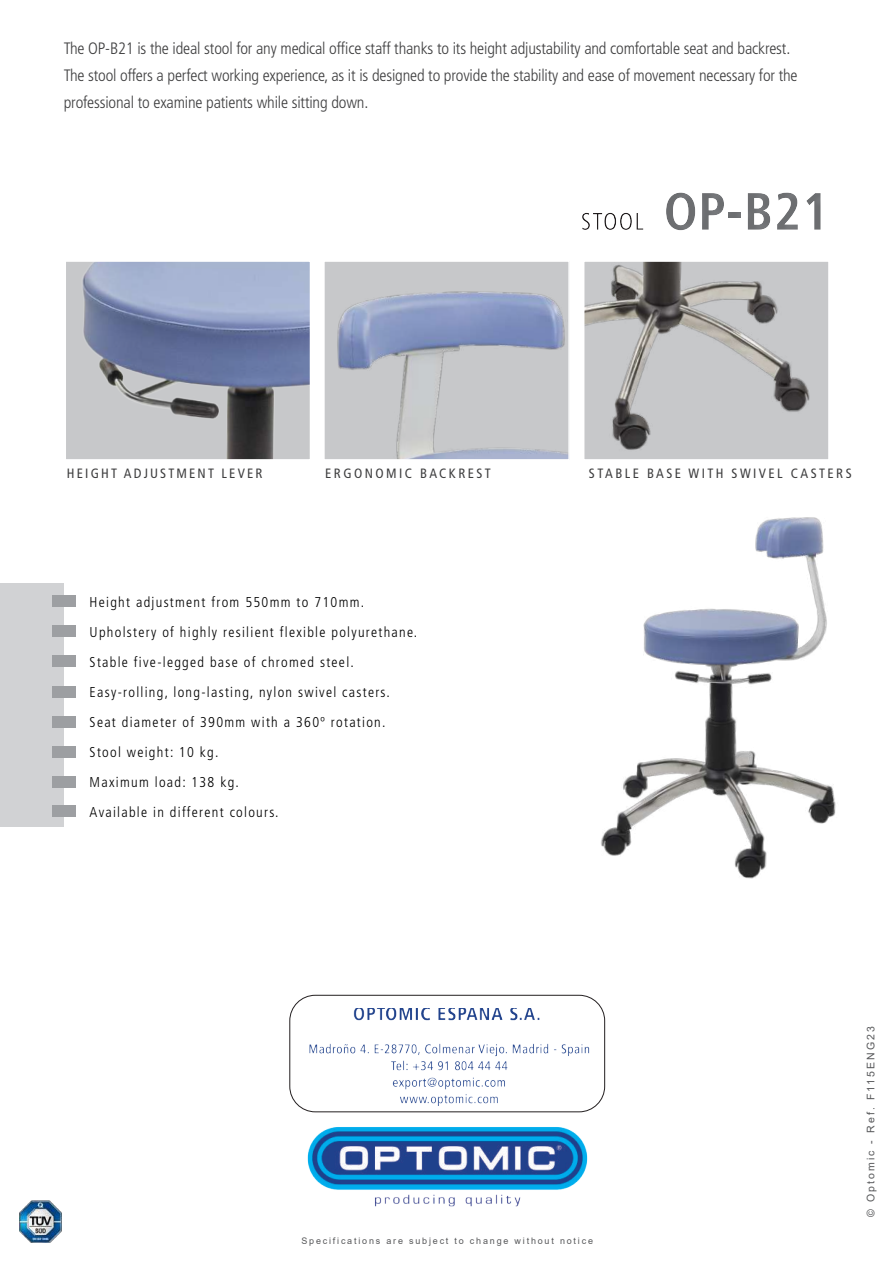
<style>
.page{position:relative;width:893px;height:1263px;background:#fff}
.page>*{position:absolute;margin:0;border:0;box-sizing:border-box;transform-origin:0 0}
.t1{font:700 condensed 52.5px "Frutiger LT Std";color:#76787b}
.t2{font:300 condensed 16.5px/27px "Frutiger LT Std";letter-spacing:-.01em;color:#3e3e3f}
.t3{font:300 condensed 14.25px/30px "Frutiger LT Std";letter-spacing:.09em;color:#000}
.t4{font:condensed 13.5px "Frutiger LT Std";letter-spacing:.18em;color:#3e3e3f}
.t5{font:condensed 13.5px "Frutiger LT Std";letter-spacing:.16em;color:#3e3e3f}
.t6{font:10.5px "Arial";letter-spacing:.2em;color:#57585a}
.t7{font:9px "Arial";letter-spacing:.2em;color:#57585a}
</style>
<div class="page">
<img style="left:19px;top:1200px;width:43px;height:43px">
<div style="left:0;top:584px;width:64px;height:243px;background:#d1d2d4"></div>
<div style="left:52px;top:686px;width:24px;height:11px;background:#9d9fa2"></div>
<div style="left:52px;top:625px;width:24px;height:12px;background:#9d9fa2"></div>
<div style="left:52px;top:716px;width:24px;height:11px;background:#9d9fa2"></div>
<div style="left:52px;top:746px;width:24px;height:12px;background:#9d9fa2"></div>
<div style="left:52px;top:776px;width:24px;height:12px;background:#9d9fa2"></div>
<div style="left:52px;top:595px;width:24px;height:12px;background:#9d9fa2"></div>
<div style="left:52px;top:655px;width:24px;height:12px;background:#9d9fa2"></div>
<img style="left:307px;top:1127px;width:281px;height:79px">
<div style="left:52px;top:805px;width:24px;height:12px;background:#9d9fa2"></div>
<img style="left:68px;top:263px;width:240px;height:195px">
<div style="left:65px;top:260px;width:246px;height:201px;border:2px solid #fff"></div>
<img style="left:586px;top:263px;width:241px;height:195px">
<div style="left:583px;top:260px;width:247px;height:201px;border:2px solid #fff"></div>
<img style="left:326px;top:263px;width:241px;height:195px">
<div style="left:323px;top:260px;width:247px;height:201px;border:2px solid #fff"></div>
<img style="left:601px;top:517px;width:235px;height:362px">
<img style="left:290px;top:1008px;width:315px;height:104px">
<p class="t2" style="left:64px;top:35px;width:735px">The OP-B21 is the ideal stool for any medical office staff thanks to its height adjustability and comfortable seat and backrest.<br>The stool offers a perfect working experience, as it is designed to provide the stability and ease of movement necessary for the professional to examine patients while sitting down.</p>
<h1 class="t1" style="left:664px;top:180px;width:167px">OP-B21</h1>
<p class="t5" style="left:67px;top:465px;width:197px">HEIGHT ADJUSTMENT LEVER</p>
<p class="t4" style="left:325px;top:465px;width:167px">ERGONOMIC BACKREST</p>
<p class="t4" style="left:589px;top:465px;width:264px">STABLE BASE WITH SWIVEL CASTERS</p>
<p class="t3" style="left:90px;top:587px;width:329px">Height adjustment from 550mm to 710mm.<br>Upholstery of highly resilient flexible polyurethane.<br>Stable five-legged base of chromed steel.<br>Easy-rolling, long-lasting, nylon swivel casters.<br>Seat diameter of 390mm with a 360º rotation.<br>Stool weight: 10 kg.<br>Maximum load: 138 kg.<br>Available in different colours.</p>
<p class="t7" style="left:301px;top:1235px;width:293px">Specifications are subject to change without notice</p>
<p class="t6" style="left:863px;top:1217px;width:193px;rotate:-90deg">© Optomic - Ref. F115ENG23</p>
</div>
